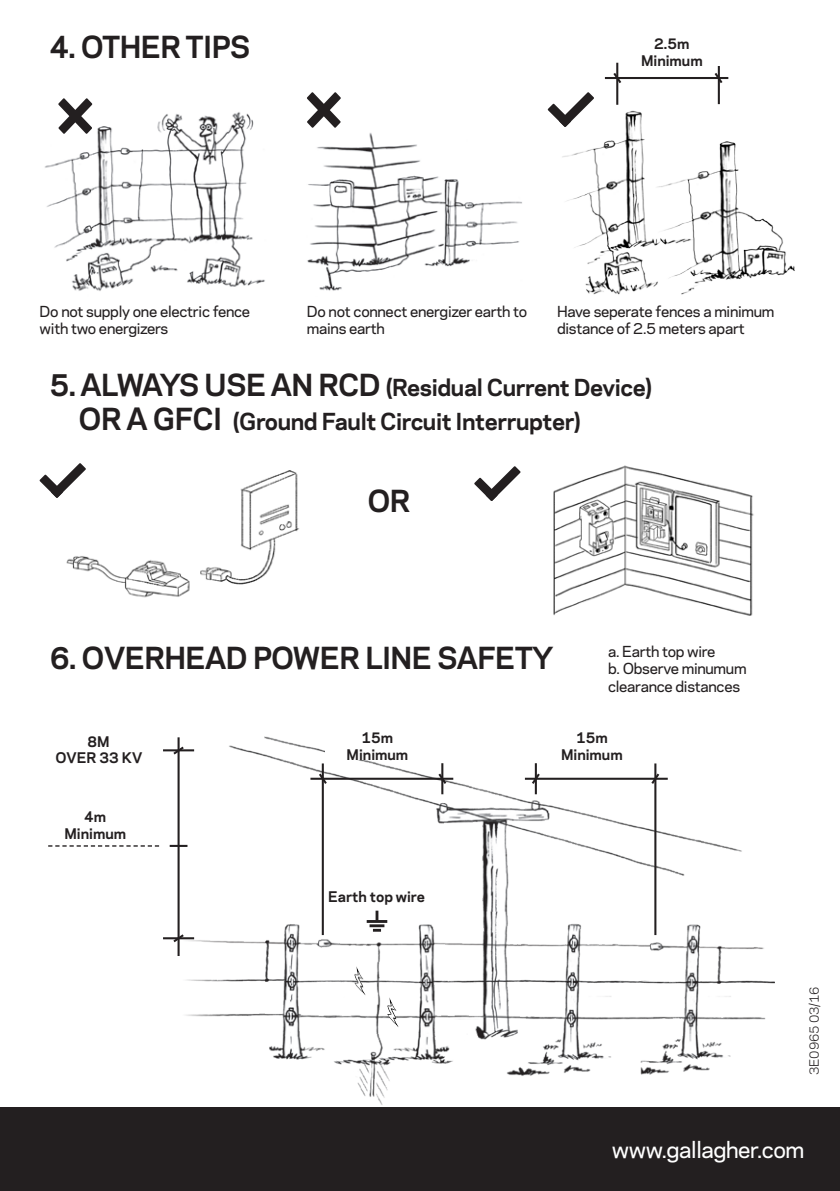
<style>
.page{position:relative;width:840px;height:1191px;background:#fff}
.page>*{position:absolute;margin:0;border:0;box-sizing:border-box;transform-origin:0 0}
.t1{font:700 28.6px "Galaxie Polaris";letter-spacing:-.02em;color:#231f20}
.t2{font:700 22px "Galaxie Polaris";letter-spacing:-.02em;color:#231f20}
.t3{font:500 21.4px "Galaxie Polaris";letter-spacing:-.02em;color:#fff}
.t4{font:500 14.2px/17.2px "Galaxie Polaris";letter-spacing:-.02em;color:#231f20}
.t5{font:700 13.8px "Galaxie Polaris";color:#231f20}
.t6{font:12px "Galaxie Polaris";letter-spacing:-.02em;color:#231f20}
.s1{font-size:28.6px}
</style>
<div class="page">
<div style="left:0;top:1107px;width:839px;height:84px;background:#231f20"></div>
<img style="left:163px;top:736px;width:610px;height:369px">
<img style="left:562px;top:93px;width:233px;height:202px">
<img style="left:307px;top:133px;width:215px;height:158px">
<img style="left:45px;top:104px;width:220px;height:187px">
<svg style="left:307px;top:92px;width:33px;height:36px"></svg>
<svg style="left:547px;top:92px;width:46px;height:35px"></svg>
<svg style="left:58px;top:98px;width:34px;height:36px"></svg>
<hr style="left:163px;top:749px;width:31px;height:2px;background:#231f20">
<hr style="left:163px;top:937px;width:31px;height:2px;background:#231f20">
<hr style="left:177px;top:737px;width:2px;height:219px;background:#231f20">
<svg style="left:171px;top:932px;width:15px;height:12px"></svg>
<svg style="left:169px;top:845px;width:18px;height:2px"></svg>
<svg style="left:171px;top:744px;width:15px;height:12px"></svg>
<svg style="left:48px;top:845px;width:111px;height:1px"></svg>
<img style="left:354px;top:966px;width:11px;height:30px">
<hr style="left:366px;top:920px;width:21px;height:3px;background:#231f20">
<svg style="left:373px;top:929px;width:8px;height:2px"></svg>
<svg style="left:375px;top:910px;width:3px;height:10px"></svg>
<hr style="left:369px;top:924px;width:15px;height:3px;background:#231f20">
<img style="left:387px;top:998px;width:11px;height:30px">
<hr style="left:321px;top:763px;width:2px;height:172px;background:#231f20">
<hr style="left:441px;top:763px;width:2px;height:31px;background:#231f20">
<hr style="left:310px;top:777px;width:143px;height:3px;background:#231f20">
<svg style="left:436px;top:771px;width:12px;height:15px"></svg>
<svg style="left:317px;top:771px;width:11px;height:15px"></svg>
<div style="left:325px;top:732px;width:104px;height:28px;background:#fff"></div>
<hr style="left:654px;top:763px;width:2px;height:172px;background:#231f20">
<hr style="left:534px;top:763px;width:2px;height:31px;background:#231f20">
<hr style="left:524px;top:777px;width:143px;height:3px;background:#231f20">
<svg style="left:529px;top:771px;width:12px;height:15px"></svg>
<svg style="left:649px;top:771px;width:12px;height:15px"></svg>
<div style="left:540px;top:732px;width:103px;height:27px;background:#fff"></div>
<img style="left:66px;top:470px;width:233px;height:128px">
<img style="left:553px;top:465px;width:201px;height:151px">
<svg style="left:39px;top:463px;width:47px;height:35px"></svg>
<svg style="left:474px;top:466px;width:46px;height:35px"></svg>
<hr style="left:616px;top:63px;width:2px;height:42px;background:#231f20">
<hr style="left:717px;top:62px;width:2px;height:42px;background:#231f20">
<hr style="left:604px;top:77px;width:124px;height:2px;background:#231f20">
<svg style="left:712px;top:71px;width:12px;height:14px"></svg>
<svg style="left:611px;top:71px;width:12px;height:14px"></svg>
<div style="left:620px;top:38px;width:103px;height:28px;background:#fff"></div>
<p class="t1" style="left:50px;top:26px;width:202px">4. OTHER TIPS</p>
<p class="t5" style="left:654px;top:33px;width:37px">2.5m</p>
<p class="t5" style="left:640px;top:50px;width:63px">Minimum</p>
<p class="t4" style="left:40px;top:302px;width:212px">Do not supply one electric fence with two energizers</p>
<p class="t4" style="left:307px;top:302px;width:222px">Do not connect energizer earth to mains earth</p>
<p class="t4" style="left:556px;top:302px;width:219px">Have seperate fences a minimum distance of 2.5 meters apart</p>
<p class="t2" style="left:50px;top:371px;width:603px"><span class="s1">5. ALWAYS USE AN RCD</span> (Residual Current Device)</p>
<p class="t2" style="left:78px;top:405px;width:503px"><span class="s1">OR A GFCI</span> (Ground Fault Circuit Interrupter)</p>
<p class="t1" style="left:367px;top:480px;width:45px">OR</p>
<p class="t1" style="left:50px;top:636px;width:504px">6. OVERHEAD POWER LINE SAFETY</p>
<p class="t4" style="left:607px;top:642px;width:109px">a. Earth top wire</p>
<p class="t4" style="left:607px;top:659px;width:140px">b. Observe minumum clearance distances</p>
<p class="t5" style="left:87px;top:731px;width:24px">8M</p>
<p class="t5" style="left:55px;top:747px;width:88px">OVER 33 KV</p>
<p class="t5" style="left:361px;top:727px;width:33px">15m</p>
<p class="t5" style="left:346px;top:744px;width:63px">Minimum</p>
<p class="t5" style="left:575px;top:727px;width:33px">15m</p>
<p class="t5" style="left:560px;top:744px;width:63px">Minimum</p>
<p class="t5" style="left:84px;top:806px;width:23px">4m</p>
<p class="t5" style="left:64px;top:823px;width:63px">Minimum</p>
<p class="t5" style="left:328px;top:886px;width:98px">Earth top wire</p>
<p class="t6" style="left:804px;top:1074px;width:90px;rotate:-90deg">3E0965 03/16</p>
<p class="t3" style="left:611px;top:1133px;width:194px">www.gallagher.com</p>
</div>
